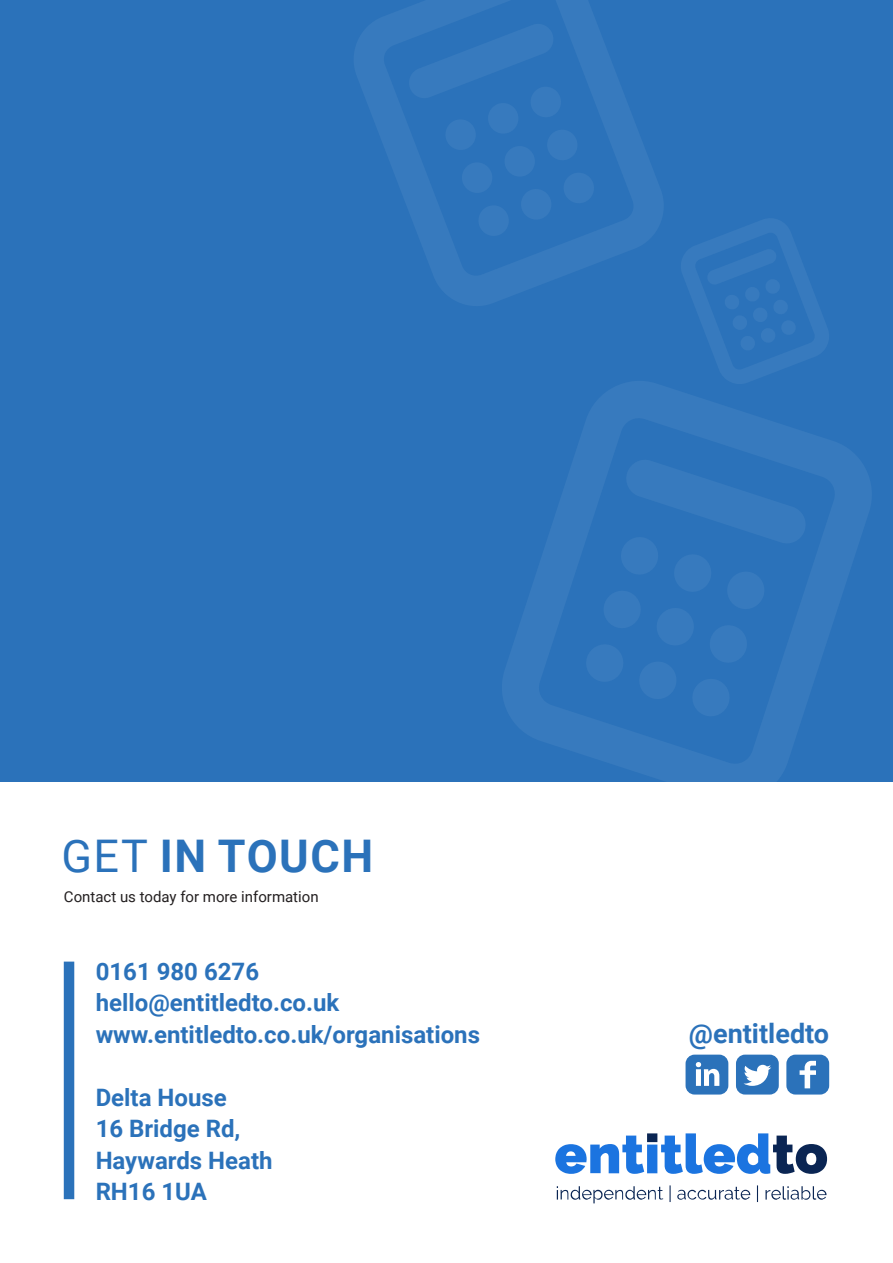
<style>
.page{position:relative;width:893px;height:1263px;background:#fff}
.page>*{position:absolute;margin:0;border:0;box-sizing:border-box;transform-origin:0 0}
.t1{font:700 45px "Roboto";letter-spacing:.035em;color:#2b72ba}
.t2{font:700 27px "Roboto";color:#2b72ba}
.t3{font:700 24px/31.5px "Roboto";color:#2b72ba}
.t4{font:15px "Roboto";color:#231f20}
.s1{font-weight:400}
</style>
<div class="page">
<div style="left:64px;top:961px;width:10px;height:238px;background:#2b72ba"></div>
<div style="left:786px;top:1054px;width:43px;height:40px;background:#2b72ba;border-radius:9px"></div>
<svg style="left:800px;top:1061px;width:16px;height:27px"></svg>
<div style="left:736px;top:1054px;width:43px;height:40px;background:#2b72ba;border-radius:9px"></div>
<svg style="left:743px;top:1065px;width:28px;height:21px"></svg>
<div style="left:685px;top:1054px;width:43px;height:40px;background:#2b72ba;border-radius:9px"></div>
<svg style="left:696px;top:1062px;width:23px;height:24px"></svg>
<div style="left:0;top:0;width:893px;height:781px;background:#2b72ba"></div>
<svg style="left:557px;top:1185px;width:269px;height:18px"></svg>
<svg style="left:555px;top:1133px;width:272px;height:41px"></svg>
<svg style="left:495px;top:381px;width:384px;height:401px"></svg>
<svg style="left:354px;top:0;width:309px;height:306px"></svg>
<svg style="left:678px;top:219px;width:154px;height:168px"></svg>
<p class="t1" style="left:61px;top:824px;width:313px"><span class="s1">GET</span> IN TOUCH</p>
<p class="t4" style="left:64px;top:886px;width:256px">Contact us today for more information</p>
<p class="t3" style="left:96px;top:954px;width:165px">0161 980 6276</p>
<p class="t3" style="left:96px;top:986px;width:245px">hello@entitledto.co.uk</p>
<p class="t3" style="left:96px;top:1017px;width:386px">www.entitledto.co.uk/organisations</p>
<p class="t3" style="left:96px;top:1080px;width:178px">Delta House<br>16 Bridge Rd,<br>Haywards Heath<br>RH16 1UA</p>
<p class="t2" style="left:689px;top:1015px;width:142px">@entitledto</p>
</div>
